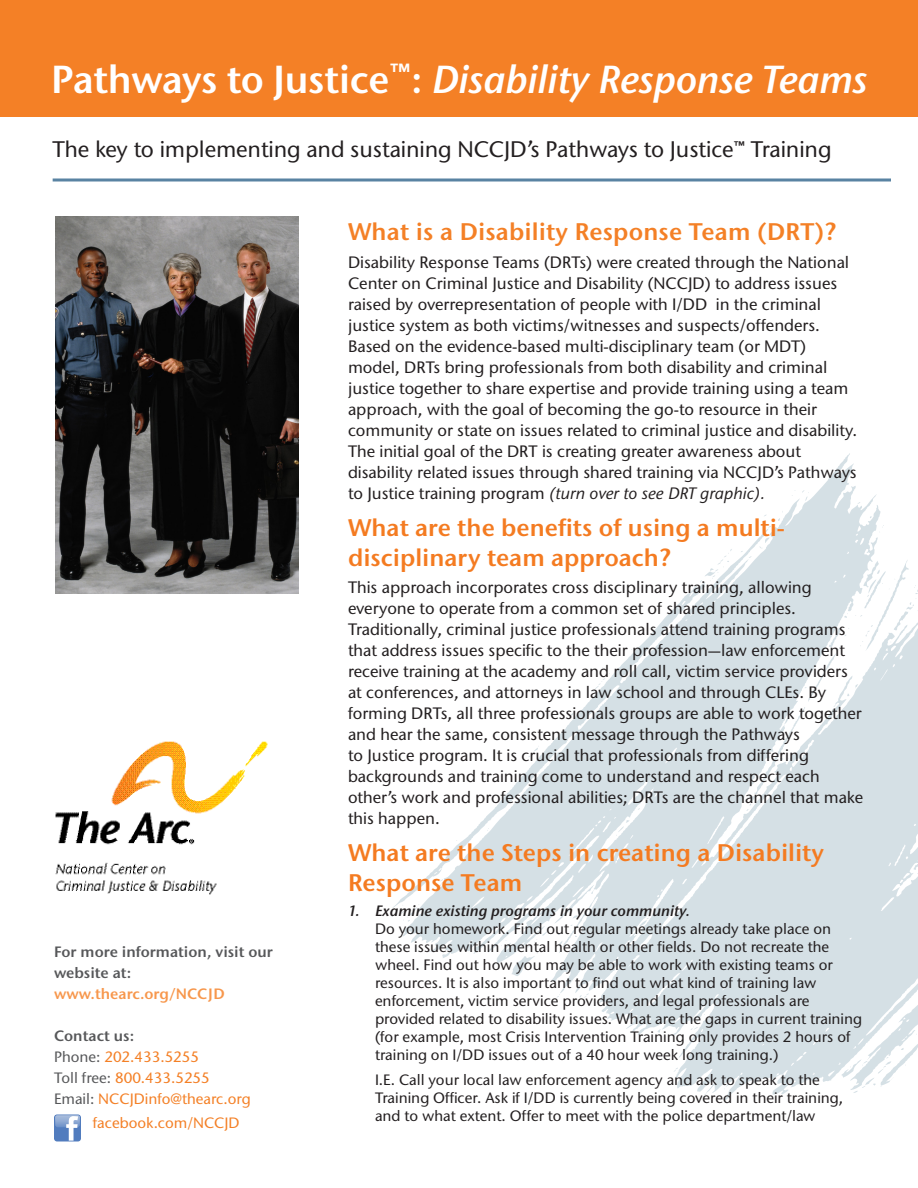
<style>
.page{position:relative;width:918px;height:1188px;background:#fff}
.page>*{position:absolute;margin:0;border:0;box-sizing:border-box;transform-origin:0 0}
.t1{font:italic 600 39px "Stone Sans ITC Std";letter-spacing:-.01em;color:#fff}
.Paragraph_Style{font:600 24px/30px "Stone Sans ITC Std";color:#f47b21}
.t2{font:600 24px "Stone Sans ITC Std";letter-spacing:.005em;color:#f48026}
.t3{font:500 22.5px "Stone Sans ITC Std";letter-spacing:-.005em;color:#231f20}
.Paragraph_Style-2{font:500 16.5px/21px "Stone Sans ITC Std";color:#231f20}
.t4{font:500 15px/18px "Stone Sans ITC Std";color:#231f20}
.t5{font:500 15px/21px "Stone Sans ITC Std";color:#f48026}
.t6{font:600 15px/21px "Stone Sans ITC Std";color:#57585a}
.t7{font:600 15px "Stone Sans ITC Std";color:#f7974c}
.s1{font-style:normal}
.s2{font-style:normal;font-size:42px}
.s3{color:#57585a}
.s4{font-style:italic}
.s5{font-weight:600;font-style:italic}
</style>
<div class="page">
<svg style="left:392px;top:453px;width:526px;height:648px"></svg>
<div style="left:0;top:0;width:918px;height:116px;background:#f48026"></div>
<svg style="left:53px;top:178px;width:838px;height:4px"></svg>
<svg style="left:54px;top:1114px;width:27px;height:27px"></svg>
<svg style="left:55px;top:1115px;width:25px;height:26px"></svg>
<img style="left:55px;top:741px;width:213px;height:154px">
<img style="left:55px;top:216px;width:244px;height:378px">
<p class="t1" style="left:51px;top:56px;width:818px"><span class="s1">Pathways to Justice</span><span class="s2">™</span><span class="s1">:</span> Disability Response Teams</p>
<p class="t3" style="left:53px;top:135px;width:780px">The key to implementing and sustaining NCCJD’s Pathways to Justice™ Training</p>
<p class="t6" style="left:54px;top:941px;width:220px">For more information, visit our website at:</p>
<p class="t7" style="left:54px;top:984px;width:172px">www.thearc.org/NCCJD</p>
<p class="t6" style="left:54px;top:1025px;width:82px">Contact us:</p>
<p class="t5" style="left:54px;top:1046px;width:157px"><span class="s3">Phone:</span> 202.433.5255<br><span class="s3">Toll free:</span> 800.433.5255</p>
<p class="t5" style="left:54px;top:1088px;width:198px"><span class="s3">Email:</span> NCCJDinfo@thearc.org</p>
<p class="t5" style="left:93px;top:1112px;width:148px">facebook.com/NCCJD</p>
<p class="t2" style="left:348px;top:217px;width:490px">What is a Disability Response Team (DRT)?</p>
<p class="Paragraph_Style-2" style="left:348px;top:251px;width:511px">Disability Response Teams (DRTs) were created through the National Center on Criminal Justice and Disability (NCCJD) to address issues raised by overrepresentation of people with I/DD in the criminal justice system as both victims/witnesses and suspects/offenders.<br>Based on the evidence-based multi-disciplinary team (or MDT) model, DRTs bring professionals from both disability and criminal justice together to share expertise and provide training using a team approach, with the goal of becoming the go-to resource in their community or state on issues related to criminal justice and disability.<br>The initial goal of the DRT is creating greater awareness about disability related issues through shared training via NCCJD’s Pathways to Justice training program <span class="s4">(turn over to see DRT graphic).</span></p>
<p class="Paragraph_Style" style="left:348px;top:512px;width:438px">What are the benefits of using a multi&shy;disciplinary team approach?</p>
<p class="Paragraph_Style-2" style="left:348px;top:577px;width:517px">This approach incorporates cross disciplinary training, allowing everyone to operate from a common set of shared principles.<br>Traditionally, criminal justice professionals attend training programs that address issues specific to the their profession—law enforcement receive training at the academy and roll call, victim service providers at conferences, and attorneys in law school and through CLEs. By forming DRTs, all three professionals groups are able to work together and hear the same, consistent message through the Pathways<br>to Justice program. It is crucial that professionals from differing backgrounds and training come to understand and respect each other’s work and professional abilities; DRTs are the channel that make this happen.</p>
<p class="Paragraph_Style" style="left:348px;top:837px;width:478px">What are the Steps in creating a Disability<br>Response Team</p>
<p class="t4" style="left:375px;top:902px;width:489px;text-indent:-27px"><span class="s5">1. Examine existing programs in your community.<br></span>Do your homework. Find out regular meetings already take place on these issues within mental health or other fields. Do not recreate the wheel. Find out how you may be able to work with existing teams or resources. It is also important to find out what kind of training law enforcement, victim service providers, and legal professionals are provided related to disability issues. What are the gaps in current training (for example, most Crisis Intervention Training only provides 2 hours of training on I/DD issues out of a 40 hour week long training.)</p>
<p class="t4" style="left:375px;top:1070px;width:470px">I.E. Call your local law enforcement agency and ask to speak to the<br>Training Officer. Ask if I/DD is currently being covered in their training, and to what extent. Offer to meet with the police department/law</p>
</div>
